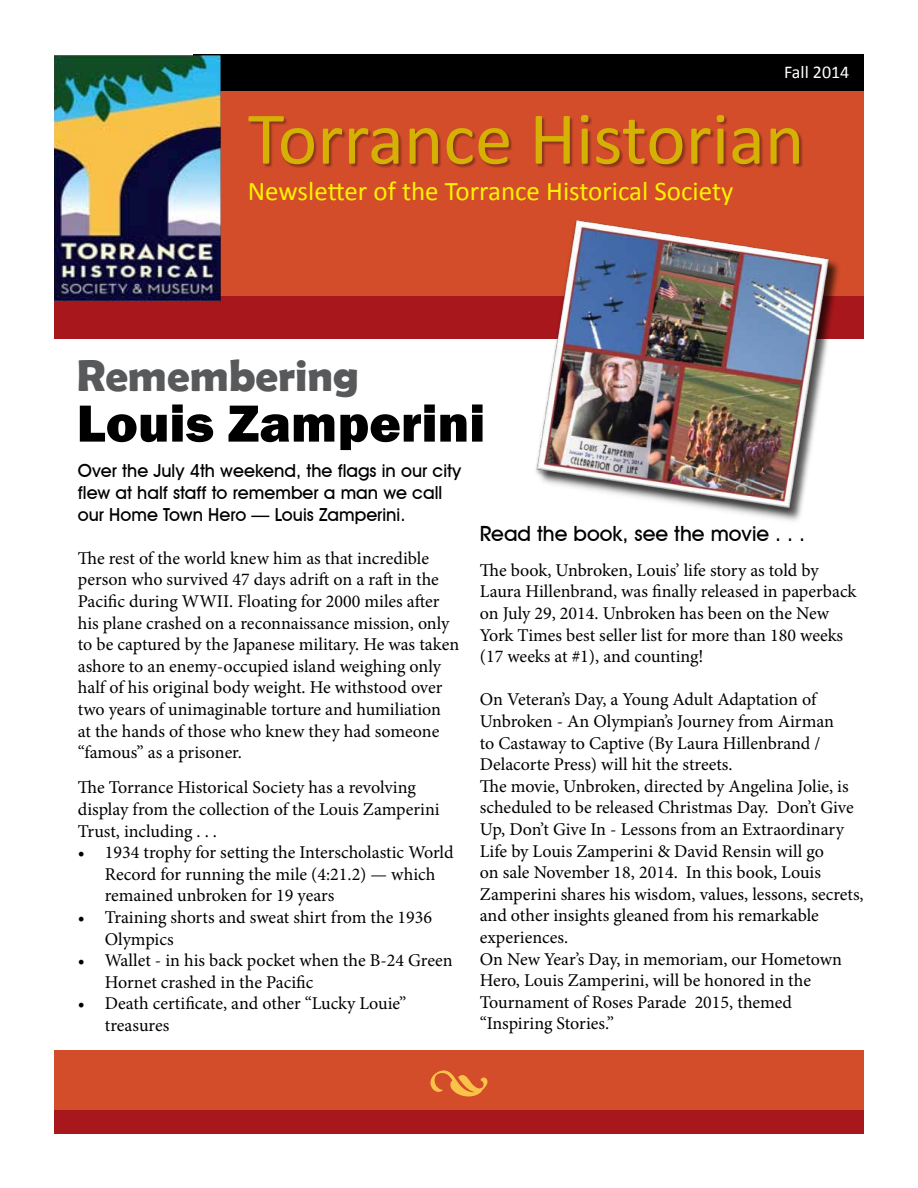
<style>
.page{position:relative;width:918px;height:1188px;background:#fff}
.page>*{position:absolute;margin:0;border:0;box-sizing:border-box;transform-origin:0 0}
.t1{font:75px "Calibri";color:#d4b104}
.t2{font:800 54px "Franklin Gothic";color:#000}
.t3{font:700 45px "Berlin Sans FB Demi";color:#58595b}
.t4{font:27px "Calibri";color:#fff200}
.t5{font:500 21px "Avant Garde IT Cby BT";color:#000}
.t6{font:18px/21.6px "Minion Pro";color:#000}
.t7{font:500 18px/21.6px "Avant Garde IT Cby BT";color:#000}
.t8{font:18px "Calibri";color:#fff}
</style>
<div class="page">
<div style="left:54px;top:72px;width:810px;height:230px;background:#d34d2a"></div>
<div style="left:193px;top:54px;width:671px;height:37px;background:#000"></div>
<div style="left:54px;top:296px;width:810px;height:42px;background:#a8171c"></div>
<div style="left:54px;top:1092px;width:810px;height:42px;background:#a8171c"></div>
<img style="left:54px;top:55px;width:167px;height:247px">
<div style="left:537px;top:222px;width:305px;height:304px;background:#000;opacity:.65"></div>
<img style="left:530px;top:220px;width:305px;height:298px">
<div style="left:249px;top:115px;width:554px;height:53px;background:#000;opacity:.32"></div>
<div style="left:54px;top:1050px;width:810px;height:60px;background:#d34d2a"></div>
<svg style="left:431px;top:1071px;width:56px;height:25px"></svg>
<p class="t8" style="left:784px;top:61px;width:67px">Fall 2014</p>
<h1 class="t1" style="left:248px;top:92px;width:558px">Torrance Historian</h1>
<h3 class="t4" style="left:248px;top:174px;width:487px">Newsletter of the Torrance Historical Society</h3>
<h3 class="t3" style="left:77px;top:349px;width:284px">Remembering</h3>
<h2 class="t2" style="left:77px;top:389px;width:410px">Louis Zamperini</h2>
<p class="t7" style="left:78px;top:460px;width:385px">Over the July 4th weekend, the flags in our city flew at half staff to remember a man we call our Home Town Hero — Louis Zamperini.</p>
<p class="t6" style="left:78px;top:547px;width:383px">The rest of the world knew him as that incredible person who survived 47 days adrift on a raft in the Pacific during WWII. Floating for 2000 miles after his plane crashed on a reconnaissance mission, only to be captured by the Japanese military. He was taken ashore to an enemy-occupied island weighing only half of his original body weight. He withstood over two years of unimaginable torture and humiliation<br>at the hands of those who knew they had someone “famous” as a prisoner.</p>
<p class="t6" style="left:78px;top:777px;width:363px">The Torrance Historical Society has a revolving display from the collection of the Louis Zamperini<br>Trust, including . . .</p>
<p class="t6" style="left:105px;top:842px;width:350px;text-indent:-27px">• 1934 trophy for setting the Interscholastic World<br>Record for running the mile (4:21.2) — which remained unbroken for 19 years</p>
<p class="t6" style="left:105px;top:907px;width:329px;text-indent:-27px">• Training shorts and sweat shirt from the 1936<br>Olympics</p>
<p class="t6" style="left:105px;top:950px;width:349px;text-indent:-27px">• Wallet - in his back pocket when the B-24 Green<br>Hornet crashed in the Pacific</p>
<p class="t6" style="left:105px;top:993px;width:303px;text-indent:-27px">• Death certificate, and other “Lucky Louie” treasures</p>
<p class="t5" style="left:480px;top:521px;width:327px">Read the book, see the movie . . .</p>
<p class="t6" style="left:480px;top:559px;width:378px">The book, Unbroken, Louis’ life story as told by Laura Hillenbrand, was finally released in paperback on July 29, 2014. Unbroken has been on the New York Times best seller list for more than 180 weeks (17 weeks at #1), and counting!</p>
<p class="t6" style="left:480px;top:689px;width:385px">On Veteran’s Day, a Young Adult Adaptation of Unbroken - An Olympian’s Journey from Airman<br>to Castaway to Captive (By Laura Hillenbrand / Delacorte Press) will hit the streets.<br>The movie, Unbroken, directed by Angelina Jolie, is scheduled to be released Christmas Day.   Don’t Give Up, Don’t Give In - Lessons from an Extraordinary Life by Louis Zamperini &amp; David Rensin will go<br>on sale November 18, 2014. In this book, Louis Zamperini shares his wisdom, values, lessons, secrets, and other insights gleaned from his remarkable experiences.<br>On New Year’s Day, in memoriam, our Hometown Hero, Louis Zamperini, will be honored in the Tournament of Roses Parade 2015, themed “Inspiring Stories.”</p>
</div>
